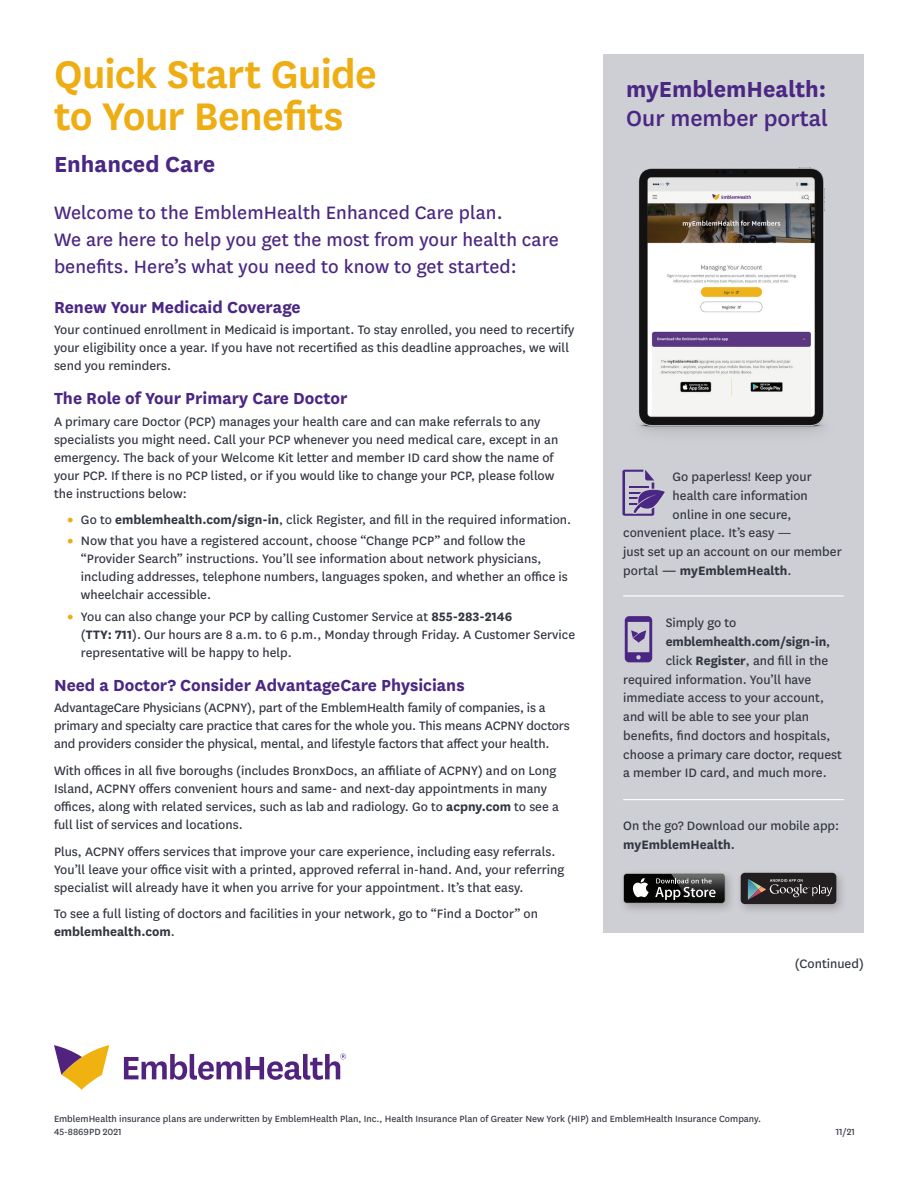
<style>
.page{position:relative;width:918px;height:1188px;background:#fff}
.page>*{position:absolute;margin:0;border:0;box-sizing:border-box;transform-origin:0 0}
.t1{font:600 45px/42px "National";letter-spacing:-.015em;color:#eead13}
.t2{font:700 25.5px "National";color:#4a2783}
.t3{font:500 25.5px "National";color:#4a2783}
.t4{font:21px/27px "National";letter-spacing:.005em;color:#4a2783}
.t5{font:700 18.75px "National";color:#4a2783}
.t6{font:14.25px/18px "National";color:#323640}
.t7{font:700 14.25px "National";letter-spacing:-.01em;color:#323640}
.t8{font:10.5px/13.5px "National";color:#323640}
.s1{font-weight:900;color:#eead13}
.s2{font-weight:700}
.s3{font-weight:400}
.s4{font-weight:400;font-size:15px;color:#231f20}
.s5{font-weight:500}
</style>
<div class="page">
<div style="left:603px;top:54px;width:261px;height:879px;background:#cecfd4"></div>
<svg style="left:622px;top:470px;width:43px;height:46px"></svg>
<hr style="left:623px;top:799px;width:221px;height:1px;background:#fff">
<hr style="left:623px;top:595px;width:221px;height:2px;background:#fff">
<svg style="left:625px;top:616px;width:27px;height:46px"></svg>
<img style="left:638px;top:167px;width:187px;height:265px">
<div style="left:618px;top:868px;width:118px;height:47px;background:#231f20;opacity:.25"></div>
<div style="left:623px;top:873px;width:102px;height:30px;background:#9e9d9d;border-radius:4px"></div>
<div style="left:624px;top:874px;width:101px;height:29px;background:#040503;border-radius:3px"></div>
<svg style="left:632px;top:878px;width:17px;height:19px"></svg>
<img style="left:671px;top:874px;width:54px;height:29px">
<svg style="left:655px;top:878px;width:61px;height:22px"></svg>
<div style="left:736px;top:868px;width:112px;height:47px;background:#231f20;opacity:.25"></div>
<div style="left:741px;top:873px;width:95px;height:31px;background:#231f20;border-radius:4px"></div>
<svg style="left:748px;top:879px;width:84px;height:21px"></svg>
<svg style="left:54px;top:1045px;width:55px;height:45px"></svg>
<svg style="left:124px;top:1053px;width:222px;height:27px"></svg>
<h1 class="t1" style="left:54px;top:50px;width:324px">Quick Start Guide to Your Benefits</h1>
<h2 class="t2" style="left:54px;top:146px;width:163px">Enhanced Care</h2>
<h3 class="t4" style="left:54px;top:198px;width:506px">Welcome to the EmblemHealth Enhanced Care plan.<br>We are here to help you get the most from your health care benefits. Here’s what you need to know to get started:</h3>
<h3 class="t5" style="left:54px;top:294px;width:248px">Renew Your Medicaid Coverage</h3>
<p class="t6" style="left:54px;top:320px;width:522px">Your continued enrollment in Medicaid is important. To stay enrolled, you need to recertify your eligibility once a year. If you have not recertified as this deadline approaches, we will send you reminders.</p>
<h3 class="t5" style="left:54px;top:385px;width:295px">The Role of Your Primary Care Doctor</h3>
<p class="t6" style="left:54px;top:411px;width:506px">A primary care Doctor (PCP) manages your health care and can make referrals to any specialists you might need. Call your PCP whenever you need medical care, except in an emergency. The back of your Welcome Kit letter and member ID card show the name of your PCP. If there is no PCP listed, or if you would like to change your PCP, please follow the instructions below:</p>
<p class="t6" style="left:67px;top:510px;width:505px"><span class="s1">•</span> Go to <span class="s2">emblemhealth.com/sign-in</span>, click Register, and fill in the required information.</p>
<p class="t6" style="left:81px;top:531px;width:488px;text-indent:-13px"><span class="s1">•</span> Now that you have a registered account, choose “Change PCP” and follow the “Provider Search” instructions. You’ll see information about network physicians, including addresses, telephone numbers, languages spoken, and whether an office is wheelchair accessible.</p>
<p class="t6" style="left:81px;top:607px;width:496px;text-indent:-13px"><span class="s1">•</span> You can also change your PCP by calling Customer Service at <span class="s2">855-283-2146<br></span>(<span class="s2">TTY: 711</span>). Our hours are 8 a.m. to 6 p.m., Monday through Friday. A Customer Service representative will be happy to help.</p>
<h3 class="t5" style="left:54px;top:672px;width:412px">Need a Doctor? Consider AdvantageCare Physicians</h3>
<p class="t6" style="left:54px;top:698px;width:517px">AdvantageCare Physicians (ACPNY), part of the EmblemHealth family of companies, is a primary and specialty care practice that cares for the whole you. This means ACPNY doctors and providers consider the physical, mental, and lifestyle factors that affect your health.</p>
<p class="t6" style="left:54px;top:761px;width:506px">With offices in all five boroughs (includes BronxDocs, an affiliate of ACPNY) and on Long Island, ACPNY offers convenient hours and same- and next-day appointments in many offices, along with related services, such as lab and radiology. Go to <span class="s2">acpny.com</span> to see a full list of services and locations.</p>
<p class="t6" style="left:54px;top:842px;width:512px">Plus, ACPNY offers services that improve your care experience, including easy referrals.<br>You’ll leave your office visit with a printed, approved referral in-hand. And, your referring specialist will already have it when you arrive for your appointment. It’s that easy.</p>
<p class="t6" style="left:54px;top:904px;width:485px">To see a full listing of doctors and facilities in your network, go to “Find a Doctor” on <span class="s2">emblemhealth.com</span>.</p>
<h2 class="t2" style="left:626px;top:71px;width:202px">myEmblemHealth:</h2>
<h2 class="t3" style="left:626px;top:101px;width:203px">Our member portal</h2>
<p class="t6" style="left:673px;top:467px;width:141px">Go paperless! Keep your</p>
<p class="t6" style="left:673px;top:486px;width:137px">health care information</p>
<p class="t6" style="left:673px;top:505px;width:121px">online in one secure,</p>
<p class="t6" style="left:623px;top:523px;width:170px">convenient place. It’s easy —</p>
<p class="t6" style="left:623px;top:542px;width:220px">just set up an account on our member</p>
<p class="t7" style="left:623px;top:560px;width:170px"><span class="s3">portal</span> <span class="s4">—</span> myEmblemHealth<span class="s3">.</span></p>
<p class="t6" style="left:666px;top:613px;width:72px">Simply go to</p>
<p class="t7" style="left:666px;top:632px;width:166px">emblemhealth.com/sign-in<span class="s5">,</span></p>
<p class="t6" style="left:666px;top:651px;width:164px">click <span class="s2">Register</span>, and fill in the</p>
<p class="t6" style="left:623px;top:670px;width:190px">required information. You’ll have</p>
<p class="t6" style="left:623px;top:688px;width:203px">immediate access to your account,</p>
<p class="t6" style="left:623px;top:707px;width:187px">and will be able to see your plan</p>
<p class="t6" style="left:623px;top:726px;width:209px">benefits, find doctors and hospitals,</p>
<p class="t6" style="left:623px;top:745px;width:220px">choose a primary care doctor, request</p>
<p class="t6" style="left:623px;top:763px;width:205px">a member ID card, and much more.</p>
<p class="t6" style="left:623px;top:815px;width:218px;line-height:18.8px">On the go? Download our mobile app: <span class="s2">myEmblemHealth</span><span class="s5">.</span></p>
<p class="t6" style="left:795px;top:954px;width:71px">(Continued)</p>
<p class="t8" style="left:54px;top:1111px;width:709px">EmblemHealth insurance plans are underwritten by EmblemHealth Plan, Inc., Health Insurance Plan of Greater New York (HIP) and EmblemHealth Insurance Company.<br>45-8869PD 2021</p>
<p class="t8" style="left:836px;top:1125px;width:21px">11/21</p>
</div>
